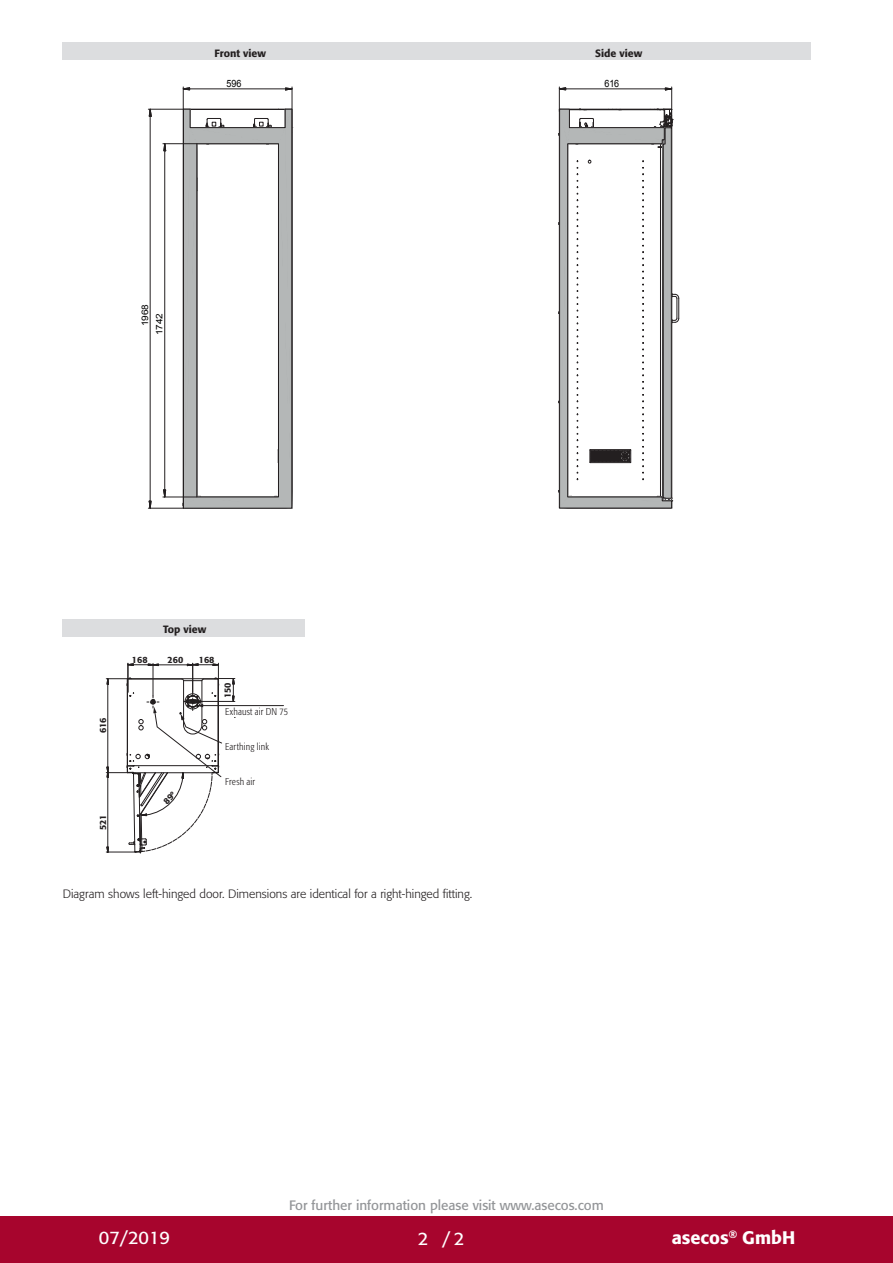
<style>
.page{position:relative;width:893px;height:1263px;background:#fff}
.page>*{position:absolute;margin:0;border:0;box-sizing:border-box;transform-origin:0 0}
.t1{font:500 18px "Formata Pro";color:#fff}
.t2{font:18px "Formata Pro";color:#fff}
.CB_AF_U4-Fachhaendle{font:13.5px "Formata Pro";color:#939598}
.CB_AF_Image-FT{font:300 12px "Formata Pro";color:#231f20}
.t3{font:500 10.5px "Formata Pro";color:#231f20}
.t4{font:10.05px "Arial";letter-spacing:-.005em;color:#000001;scale:.9 1}
.t5{font:300 condensed 9.75px "Formata Pro";letter-spacing:.02em;color:#231f20}
.t6{font:500 9px "Formata Pro";color:#231f20}
.t7{font:9px/14.5px "Arial";letter-spacing:-.005em;color:#000001;scale:1.11 1}
</style>
<div class="page">
<div style="left:0;top:1216px;width:893px;height:47px;background:#a7052d"></div>
<div style="left:63px;top:43px;width:748px;height:17px;background:#dcdddf"></div>
<svg style="left:178px;top:87px;width:116px;height:422px"></svg>
<svg style="left:148px;top:108px;width:4px;height:20px"></svg>
<svg style="left:148px;top:500px;width:4px;height:8px"></svg>
<hr style="left:150px;top:116px;width:1px;height:385px;background:#231f20">
<hr style="left:148px;top:109px;width:35px;height:1px;background:#231f20">
<hr style="left:148px;top:508px;width:35px;height:1px;background:#231f20">
<svg style="left:163px;top:144px;width:3px;height:18px"></svg>
<svg style="left:163px;top:489px;width:4px;height:8px"></svg>
<hr style="left:164px;top:151px;width:1px;height:339px;background:#231f20">
<hr style="left:163px;top:497px;width:34px;height:1px;background:#231f20">
<hr style="left:163px;top:143px;width:34px;height:1px;background:#231f20">
<svg style="left:538px;top:42px;width:141px;height:467px"></svg>
<div style="left:63px;top:619px;width:242px;height:17px;background:#dcdddf"></div>
<hr style="left:202px;top:705px;width:81px;height:1px;background:#231f20">
<svg style="left:106px;top:663px;width:129px;height:191px"></svg>
<p class="t3" style="left:215px;top:46px;width:53px">Front view</p>
<p class="t3" style="left:595px;top:47px;width:49px">Side view</p>
<p class="t4" style="left:226px;top:77px;width:18px">596</p>
<p class="t7" style="left:138px;top:335px;width:29px;text-indent:9px;rotate:-90deg">1968<br>1742</p>
<p class="t6" style="left:97px;top:733px;width:17px;rotate:-90deg">616</p>
<p class="t6" style="left:97px;top:830px;width:17px;rotate:-90deg">521</p>
<p class="t3" style="left:163px;top:622px;width:45px">Top view</p>
<p class="t6" style="left:132px;top:654px;width:17px">168</p>
<p class="t6" style="left:168px;top:654px;width:17px">260</p>
<p class="t6" style="left:199px;top:654px;width:17px">168</p>
<p class="t6" style="left:222px;top:698px;width:17px;rotate:-90deg">150</p>
<p class="t5" style="left:225px;top:705px;width:64px">Exhaust air DN 75</p>
<p class="t5" style="left:225px;top:741px;width:45px">Earthing link</p>
<p class="t5" style="left:225px;top:775px;width:32px">Fresh air</p>
<p class="CB_AF_Image-FT" style="left:63px;top:887px;width:411px">Diagram shows left-hinged door. Dimensions are identical for a right-hinged fitting.</p>
<p class="t4" style="left:604px;top:77px;width:18px">616</p>
<p class="CB_AF_U4-Fachhaendle" style="left:289px;top:1196px;width:316px">For further information please visit www.asecos.com</p>
<p class="t2" style="left:99px;top:1225px;width:73px">07/2019</p>
<p class="t2" style="left:418px;top:1227px;width:12px">2</p>
<p class="t2" style="left:442px;top:1227px;width:23px">/2</p>
<h1 class="t1" style="left:672px;top:1225px;width:125px">asecos<sup>®</sup> GmbH</h1>
</div>
